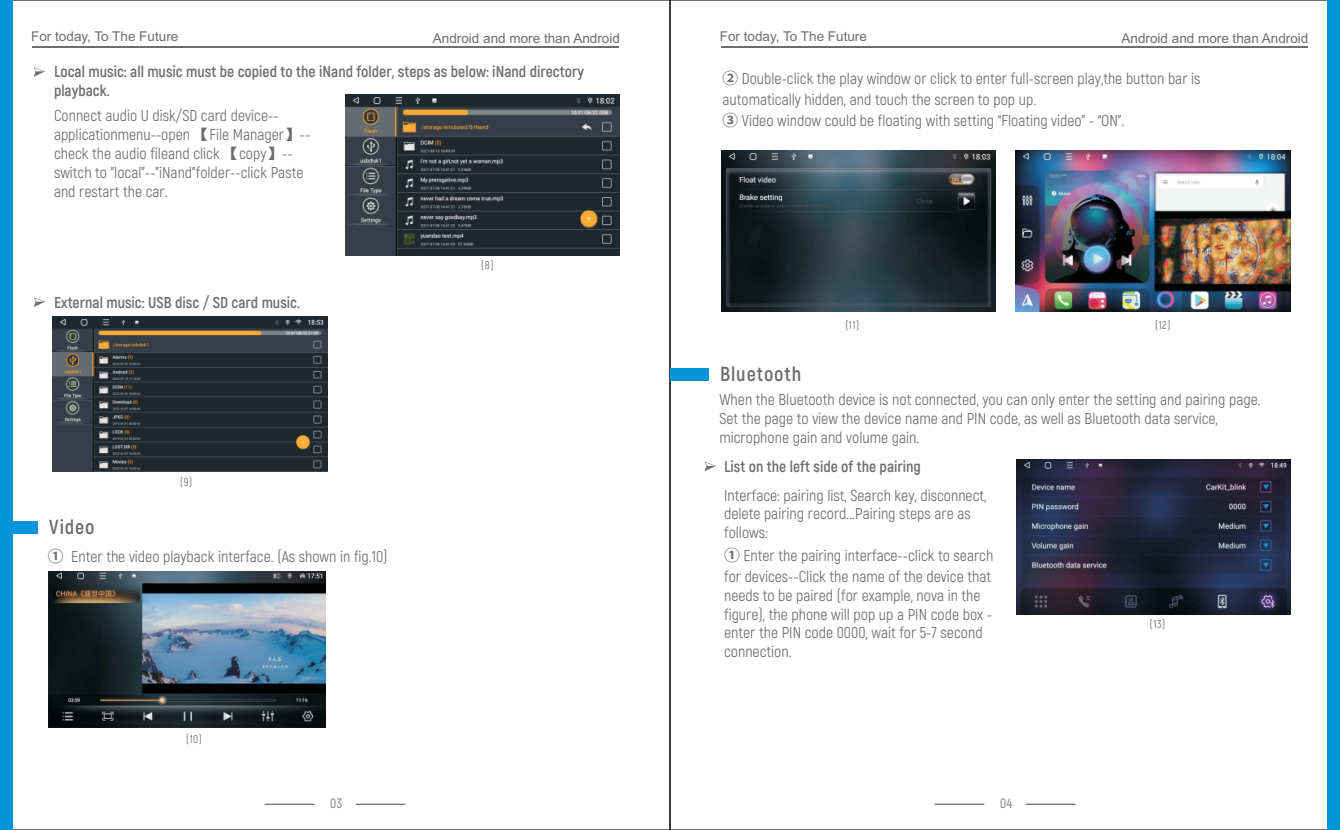
<style>
.page{position:relative;width:1340px;height:830px;background:#fff}
.page>*{position:absolute;margin:0;border:0;box-sizing:border-box;transform-origin:0 0}
.t1{font:700 20.25px "Akrobat";letter-spacing:.045em;color:#6c6d70}
.t2{font:15.75px/18.9px "Akrobat";color:#6c6d70}
.t3{font:700 15.75px/18.9px "Akrobat";color:#6c6d70}
.t4{font:13.5px "Arial";color:#6c6d70}
.t5{font:13.5px "Akrobat";color:#6c6d70}
.t6{font:11.25px "Akrobat";letter-spacing:.045em;color:#6c6d70}
.s1{font-family:"Sim Sun"}
.s2{font-family:"Source Han Sans OLD";font-weight:700}
.s3{font-style:inherit}
</style>
<div class="page">
<hr style="left:32px;top:46px;width:587px;height:2px;background:#6c6d70">
<hr style="left:721px;top:46px;width:586px;height:2px;background:#6c6d70">
<svg style="left:34px;top:67px;width:11px;height:10px"></svg>
<svg style="left:34px;top:297px;width:11px;height:10px"></svg>
<div style="left:0;top:521px;width:38px;height:12px;background:#0095d9"></div>
<div style="left:0;top:0;width:13px;height:829px;background:#0095d9"></div>
<div style="left:1327px;top:0;width:12px;height:829px;background:#0095d9"></div>
<img style="left:48px;top:571px;width:278px;height:155px">
<hr style="left:264px;top:803px;width:50px;height:1px;background:#6c6d70">
<hr style="left:356px;top:803px;width:49px;height:1px;background:#6c6d70">
<hr style="left:934px;top:803px;width:50px;height:1px;background:#6c6d70">
<hr style="left:1025px;top:803px;width:50px;height:1px;background:#6c6d70">
<img style="left:721px;top:150px;width:274px;height:161px">
<img style="left:1015px;top:150px;width:275px;height:161px">
<div style="left:670px;top:368px;width:38px;height:12px;background:#0095d9"></div>
<img style="left:1016px;top:460px;width:274px;height:153px">
<svg style="left:704px;top:461px;width:12px;height:10px"></svg>
<img style="left:345px;top:94px;width:275px;height:161px">
<img style="left:53px;top:317px;width:274px;height:154px">
<p class="t4" style="left:31px;top:32px;width:149px">For today, To The Future</p>
<p class="t4" style="left:433px;top:33px;width:188px">Android and more than Android</p>
<p class="t4" style="left:719px;top:32px;width:149px">For today, To The Future</p>
<p class="t4" style="left:1121px;top:33px;width:188px">Android and more than Android</p>
<p class="t3" style="left:54px;top:63px;width:531px">Local music: all music must be copied to the iNand folder, steps as below: iNand directory playback.</p>
<p class="t2" style="left:54px;top:107px;width:258px">Connect audio U disk/SD card device-- applicationmenu--open <span class="s1">【</span>File Manager<span class="s1">】</span>-- check the audio fileand click <span class="s1">【</span>copy<span class="s1">】</span>-- switch to "local"--"iNand"folder--click Paste and restart the car.</p>
<p class="t2" style="left:722px;top:68px;width:479px;line-height:20.9px"><span class="s2">②</span> Double-click the play window or click to enter full-screen play,the button bar is automatically hidden, and touch the screen to pop up.<br><span class="s2">③</span> Video window could be floating with setting “Floating video” - “ON”.</p>
<p class="t3" style="left:54px;top:293px;width:248px">External music: USB disc / SD card music.</p>
<p class="t6" style="left:180px;top:475px;width:14px">(9)</p>
<p class="t1" style="left:49px;top:515px;width:47px">Video</p>
<p class="t2" style="left:48px;top:547px;width:341px"><span class="s2">①</span> Enter the video playback interface. (<span class="s3">As shown in fig.10)</span></p>
<p class="t6" style="left:186px;top:732px;width:17px">(10)</p>
<p class="t6" style="left:481px;top:258px;width:14px">(8)</p>
<p class="t6" style="left:845px;top:319px;width:15px">(11)</p>
<p class="t6" style="left:1155px;top:319px;width:17px">(12)</p>
<p class="t1" style="left:720px;top:362px;width:83px">Bluetooth</p>
<p class="t2" style="left:719px;top:390px;width:543px">When the Bluetooth device is not connected, you can only enter the setting and pairing page.<br>Set the page to view the device name and PIN code, as well as Bluetooth data service, microphone gain and volume gain.</p>
<p class="t3" style="left:724px;top:457px;width:198px">List on the left side of the pairing</p>
<p class="t2" style="left:724px;top:485px;width:264px">Interface: pairing list, Search key, disconnect, delete pairing record...Pairing steps are as follows:</p>
<p class="t2" style="left:724px;top:545px;width:271px;line-height:20.7px"><span class="s2">①</span> Enter the pairing interface--click to search for devices--Click the name of the device that</p>
<p class="t2" style="left:724px;top:585px;width:269px">needs to be paired (for example, nova in the figure), the phone will pop up a PIN code box - enter the PIN code 0000, wait for 5-7 second connection.</p>
<p class="t6" style="left:1149px;top:618px;width:17px">(13)</p>
<p class="t5" style="left:330px;top:795px;width:14px">03</p>
<p class="t5" style="left:1000px;top:795px;width:14px">04</p>
</div>
